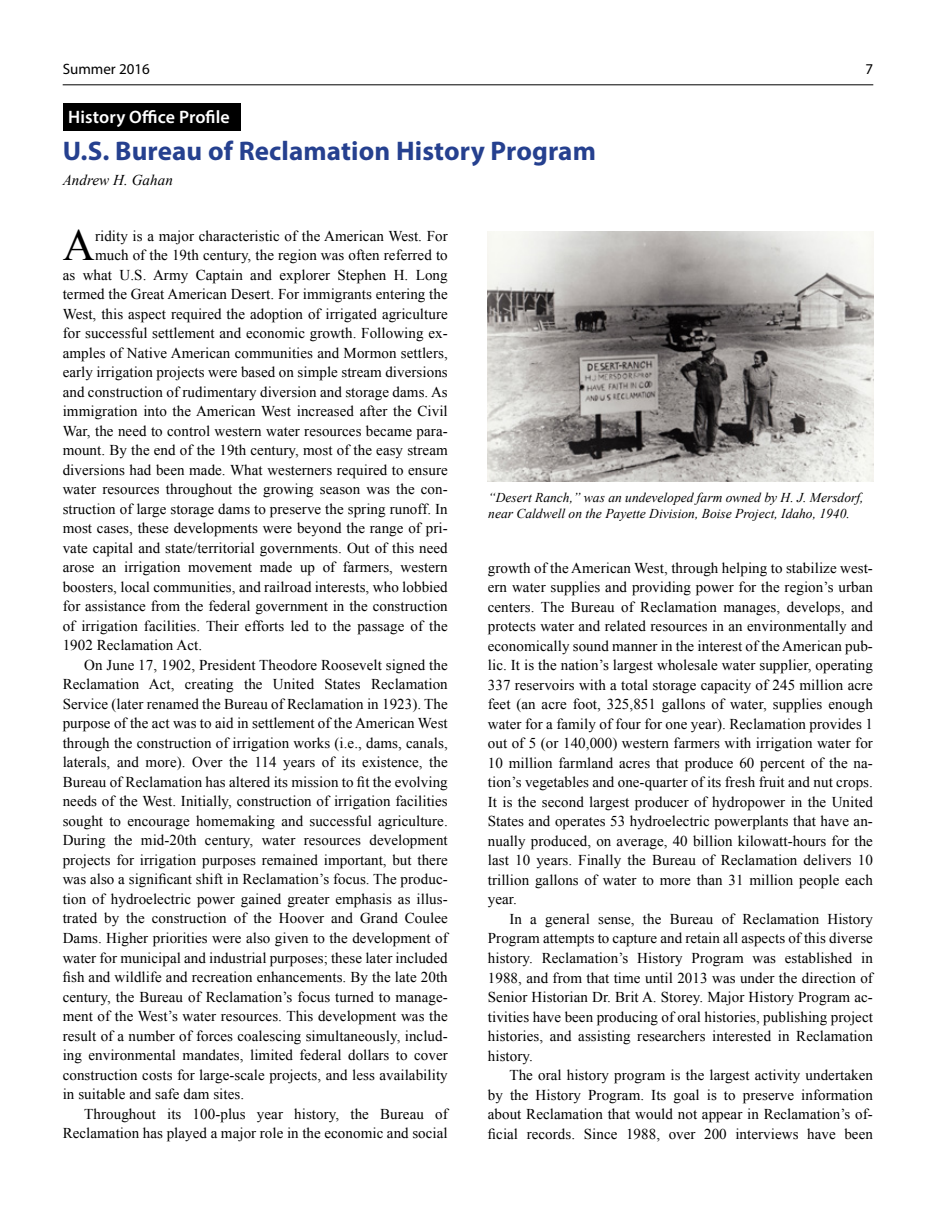
<style>
.page{position:relative;width:936px;height:1206px;background:#fff}
.page>*{position:absolute;margin:0;border:0;box-sizing:border-box;transform-origin:0 0}
.t1{font:44.4px "Times New Roman";color:#000}
.t2{font:700 27px "Myriad Pro";letter-spacing:.005em;color:#25408f}
.t3{font:600 18px "Myriad Pro";letter-spacing:.005em;color:#fff}
.t4{font:15px/19.5px "Times New Roman";letter-spacing:.005em;color:#000;text-align:justify}
.t5{font:italic 15px "Times New Roman";letter-spacing:.005em;color:#000}
.t6{font:15px "Myriad Pro";color:#000}
.t7{font:italic 13.5px/16.2px "Times New Roman";color:#000}
</style>
<div class="page">
<hr style="left:63px;top:84px;width:810px;height:1px;background:#000">
<div style="left:63px;top:103px;width:177px;height:28px;background:#000"></div>
<img style="left:487px;top:232px;width:386px;height:249px">
<p class="t6" style="left:63px;top:60px;width:89px">Summer 2016</p>
<p class="t6" style="left:865px;top:60px;width:9px">7</p>
<p class="t3" style="left:68px;top:106px;width:163px">History Office Profile</p>
<h2 class="t2" style="left:63px;top:133px;width:534px">U.S. Bureau of Reclamation History Program</h2>
<p class="t5" style="left:63px;top:170px;width:112px">Andrew H. Gahan</p>
<h1 class="t1" style="left:63px;top:215px;width:34px">A</h1>
<p class="t4" style="left:95px;top:225px;width:354px">ridity is a major characteristic of the American West. For</p>
<p class="t4" style="left:95px;top:245px;width:354px">much of the 19th century, the region was often referred to</p>
<p class="t4" style="left:63px;top:264px;width:386px">as what U.S. Army Captain and explorer Stephen H. Long</p>
<p class="t4" style="left:63px;top:284px;width:386px">termed the Great American Desert. For immigrants entering the</p>
<p class="t4" style="left:63px;top:303px;width:386px">West, this aspect required the adoption of irrigated agriculture</p>
<p class="t4" style="left:63px;top:323px;width:386px">for successful settlement and economic growth. Following ex-</p>
<p class="t4" style="left:63px;top:342px;width:386px">amples of Native American communities and Mormon settlers,</p>
<p class="t4" style="left:63px;top:362px;width:386px">early irrigation projects were based on simple stream diversions</p>
<p class="t4" style="left:63px;top:381px;width:386px">and construction of rudimentary diversion and storage dams. As</p>
<p class="t4" style="left:63px;top:401px;width:386px">immigration into the American West increased after the Civil</p>
<p class="t4" style="left:63px;top:420px;width:386px">War, the need to control western water resources became para-</p>
<p class="t4" style="left:63px;top:440px;width:386px">mount. By the end of the 19th century, most of the easy stream</p>
<p class="t4" style="left:63px;top:459px;width:386px">diversions had been made. What westerners required to ensure</p>
<p class="t4" style="left:63px;top:479px;width:386px">water resources throughout the growing season was the con-</p>
<p class="t4" style="left:63px;top:498px;width:386px">struction of large storage dams to preserve the spring runoff. In</p>
<p class="t4" style="left:63px;top:518px;width:386px">most cases, these developments were beyond the range of pri-</p>
<p class="t4" style="left:63px;top:537px;width:386px">vate capital and state/territorial governments. Out of this need</p>
<p class="t4" style="left:63px;top:557px;width:386px">arose an irrigation movement made up of farmers, western</p>
<p class="t4" style="left:63px;top:576px;width:386px">boosters, local communities, and railroad interests, who lobbied</p>
<p class="t4" style="left:63px;top:596px;width:386px">for assistance from the federal government in the construction</p>
<p class="t4" style="left:63px;top:615px;width:386px">of irrigation facilities. Their efforts led to the passage of the</p>
<p class="t4" style="left:63px;top:635px;width:141px">1902 Reclamation Act.</p>
<p class="t4" style="left:84px;top:654px;width:365px">On June 17, 1902, President Theodore Roosevelt signed the</p>
<p class="t4" style="left:63px;top:674px;width:386px">Reclamation Act, creating the United States Reclamation</p>
<p class="t4" style="left:63px;top:693px;width:386px">Service (later renamed the Bureau of Reclamation in 1923). The</p>
<p class="t4" style="left:63px;top:713px;width:386px">purpose of the act was to aid in settlement of the American West</p>
<p class="t4" style="left:63px;top:732px;width:386px">through the construction of irrigation works (i.e., dams, canals,</p>
<p class="t4" style="left:63px;top:752px;width:386px">laterals, and more). Over the 114 years of its existence, the</p>
<p class="t4" style="left:63px;top:771px;width:386px">Bureau of Reclamation has altered its mission to fit the evolving</p>
<p class="t4" style="left:63px;top:791px;width:386px">needs of the West. Initially, construction of irrigation facilities</p>
<p class="t4" style="left:63px;top:810px;width:386px">sought to encourage homemaking and successful agriculture.</p>
<p class="t4" style="left:63px;top:830px;width:386px">During the mid-20th century, water resources development</p>
<p class="t4" style="left:63px;top:849px;width:386px">projects for irrigation purposes remained important, but there</p>
<p class="t4" style="left:63px;top:869px;width:386px">was also a significant shift in Reclamation’s focus. The produc-</p>
<p class="t4" style="left:63px;top:888px;width:386px">tion of hydroelectric power gained greater emphasis as illus-</p>
<p class="t4" style="left:63px;top:908px;width:386px">trated by the construction of the Hoover and Grand Coulee</p>
<p class="t4" style="left:63px;top:927px;width:386px">Dams. Higher priorities were also given to the development of</p>
<p class="t4" style="left:63px;top:947px;width:386px">water for municipal and industrial purposes; these later included</p>
<p class="t4" style="left:63px;top:966px;width:386px">fish and wildlife and recreation enhancements. By the late 20th</p>
<p class="t4" style="left:63px;top:986px;width:386px">century, the Bureau of Reclamation’s focus turned to manage-</p>
<p class="t4" style="left:63px;top:1005px;width:386px">ment of the West’s water resources. This development was the</p>
<p class="t4" style="left:63px;top:1025px;width:386px">result of a number of forces coalescing simultaneously, includ-</p>
<p class="t4" style="left:63px;top:1044px;width:386px">ing environmental mandates, limited federal dollars to cover</p>
<p class="t4" style="left:63px;top:1064px;width:386px">construction costs for large-scale projects, and less availability</p>
<p class="t4" style="left:63px;top:1083px;width:183px">in suitable and safe dam sites.</p>
<p class="t4" style="left:84px;top:1103px;width:365px">Throughout its 100-plus year history, the Bureau of</p>
<p class="t4" style="left:63px;top:1122px;width:386px">Reclamation has played a major role in the economic and social</p>
<p class="t7" style="left:488px;top:489px;width:376px">“Desert Ranch,” was an undeveloped farm owned by H. J. Mersdorf, near Caldwell on the Payette Division, Boise Project, Idaho, 1940.</p>
<p class="t4" style="left:487px;top:557px;width:386px">growth of the American West, through helping to stabilize west&shy;ern water supplies and providing power for the region’s urban centers. The Bureau of Reclamation manages, develops, and protects water and related resources in an environmentally and economically sound manner in the interest of the American pub&shy;lic. It is the nation’s largest wholesale water supplier, operating 337 reservoirs with a total storage capacity of 245 million acre feet (an acre foot, 325,851 gallons of water, supplies enough water for a family of four for one year). Reclamation provides 1 out of 5 (or 140,000) western farmers with irrigation water for 10 million farmland acres that produce 60 percent of the na&shy;tion’s vegetables and one-quarter of its fresh fruit and nut crops.<br>It is the second largest producer of hydropower in the United States and operates 53 hydroelectric powerplants that have an&shy;nually produced, on average, 40 billion kilowatt-hours for the last 10 years. Finally the Bureau of Reclamation delivers 10 trillion gallons of water to more than 31 million people each year.</p>
<p class="t4" style="left:487px;top:908px;width:386px;text-indent:22px">In a general sense, the Bureau of Reclamation History Program attempts to capture and retain all aspects of this diverse history. Reclamation’s History Program was established in 1988, and from that time until 2013 was under the direction of Senior Historian Dr. Brit A. Storey. Major History Program ac&shy;tivities have been producing of oral histories, publishing project histories, and assisting researchers interested in Reclamation history.</p>
<p class="t4" style="left:487px;top:1064px;width:386px;text-indent:22px">The oral history program is the largest activity undertaken by the History Program. Its goal is to preserve information about Reclamation that would not appear in Reclamation’s of&shy;ficial records. Since 1988, over 200 interviews have been</p>
</div>
